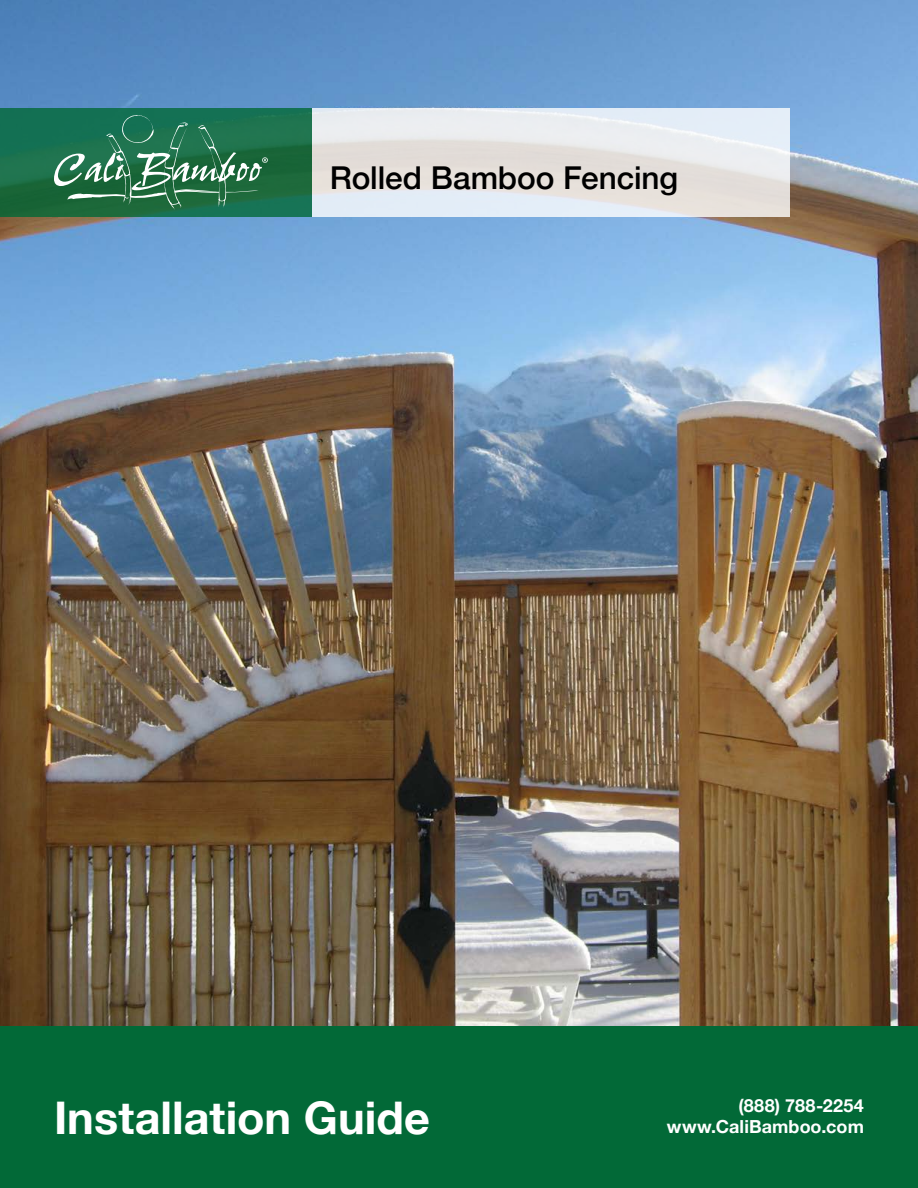
<style>
.page{position:relative;width:918px;height:1188px;background:#fff}
.page>*{position:absolute;margin:0;border:0;box-sizing:border-box;transform-origin:0 0}
.t1{font:700 45px "Helvetica Neue";color:#fff}
.t2{font:500 31.5px "Helvetica Neue";letter-spacing:-.005em;color:#000}
.t3{font:700 18px/21px "Helvetica Neue";letter-spacing:.005em;color:#fff;text-align:right}
</style>
<div class="page">
<img style="left:0;top:0;width:918px;height:1026px">
<svg style="left:312px;top:108px;width:477px;height:109px;background:#e6e6e7"></svg>
<svg style="left:0;top:108px;width:312px;height:109px;background:#196d48"></svg>
<div style="left:0;top:1026px;width:918px;height:162px;background:#026937"></div>
<svg style="left:54px;top:114px;width:214px;height:96px;background:#367e5c"></svg>
<h2 class="t2" style="left:330px;top:152px;width:350px">Rolled Bamboo Fencing</h2>
<h1 class="t1" style="left:54px;top:1083px;width:377px">Installation Guide</h1>
<p class="t3" style="left:667px;top:1096px;width:199px">(888) 788-2254 www.CaliBamboo.com</p>
</div>
